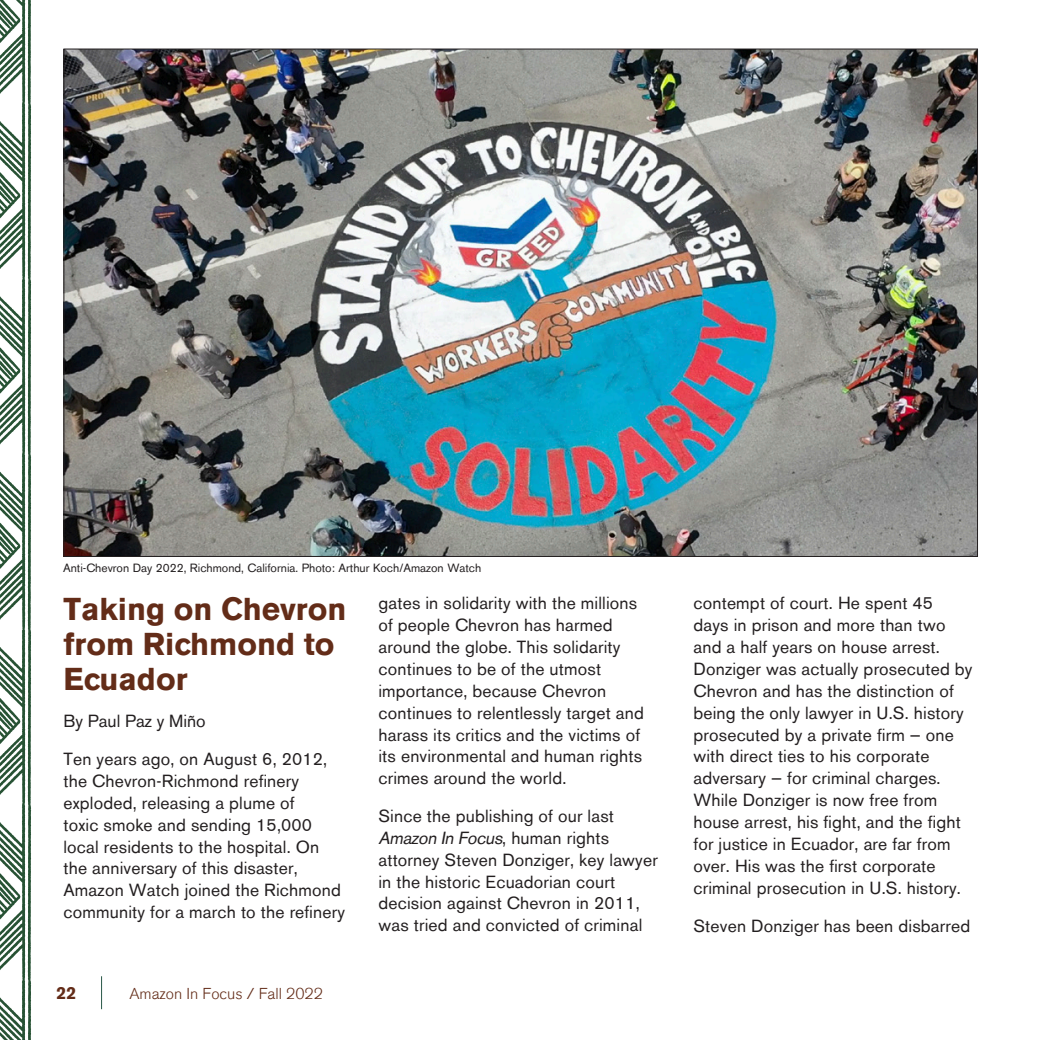
<style>
.page{position:relative;width:1040px;height:1040px;background:#fff}
.page>*{position:absolute;margin:0;border:0;box-sizing:border-box;transform-origin:0 0}
.Body{font:700 31.5px/35px "Akzidenz Grotesk BE";color:#632c18}
.Body-2{font:17.5px/21.9px "Akzidenz Grotesk BE";letter-spacing:.01em;color:#231f20}
.t1{font:700 17.5px "Akzidenz Grotesk BE";color:#632c18}
.t2{font:300 15.75px "Akzidenz Grotesk BE";color:#632c18}
.t3{font:11.9px "Akzidenz Grotesk BE";color:#231f20}
.s1{font-style:italic}
</style>
<div class="page">
<svg style="left:0;top:0;width:31px;height:1040px"></svg>
<hr style="left:101px;top:976px;width:1px;height:33px;background:#295848">
<img style="left:65px;top:51px;width:910px;height:504px">
<p class="t3" style="left:63px;top:561px;width:420px">Anti-Chevron Day 2022, Richmond, California. Photo: Arthur Koch/Amazon Watch</p>
<p class="Body" style="left:63px;top:591px;width:284px">Taking on Chevron from Richmond to<br>Ecuador</p>
<p class="Body-2" style="left:63px;top:710px;width:144px">By Paul Paz y Miño</p>
<p class="Body-2" style="left:63px;top:748px;width:283px">Ten years ago, on August 6, 2012, the Chevron-Richmond refinery exploded, releasing a plume of<br>toxic smoke and sending 15,000 local residents to the hospital. On the anniversary of this disaster, Amazon Watch joined the Richmond community for a march to the refinery</p>
<p class="t1" style="left:56px;top:983px;width:21px">22</p>
<p class="t2" style="left:129px;top:984px;width:195px">Amazon In Focus / Fall 2022</p>
<p class="Body-2" style="left:378px;top:592px;width:267px">gates in solidarity with the millions of people Chevron has harmed around the globe. This solidarity continues to be of the utmost importance, because Chevron continues to relentlessly target and harass its critics and the victims of its environmental and human rights crimes around the world.</p>
<p class="Body-2" style="left:378px;top:805px;width:281px">Since the publishing of our last <span class="s1">Amazon In Focus</span>, h u m a n r i g h t s attorney Steven Donziger, key lawyer in the historic Ecuadorian court decision against Chevron in 2011, was tried and convicted of criminal</p>
<p class="Body-2" style="left:693px;top:592px;width:281px">contempt of court. He spent 45 days in prison and more than two and a half years on house arrest.<br>Donziger was actually prosecuted by Chevron and has the distinction of being the only lawyer in U.S. history prosecuted by a private firm — one with direct ties to his corporate adversary — for criminal charges.<br>While Donziger is now free from house arrest, his fight, and the fight for justice in Ecuador, are far from over. His was the first corporate criminal prosecution in U.S. history.</p>
<p class="Body-2" style="left:693px;top:914px;width:278px">Steven Donziger has been disbarred</p>
</div>
